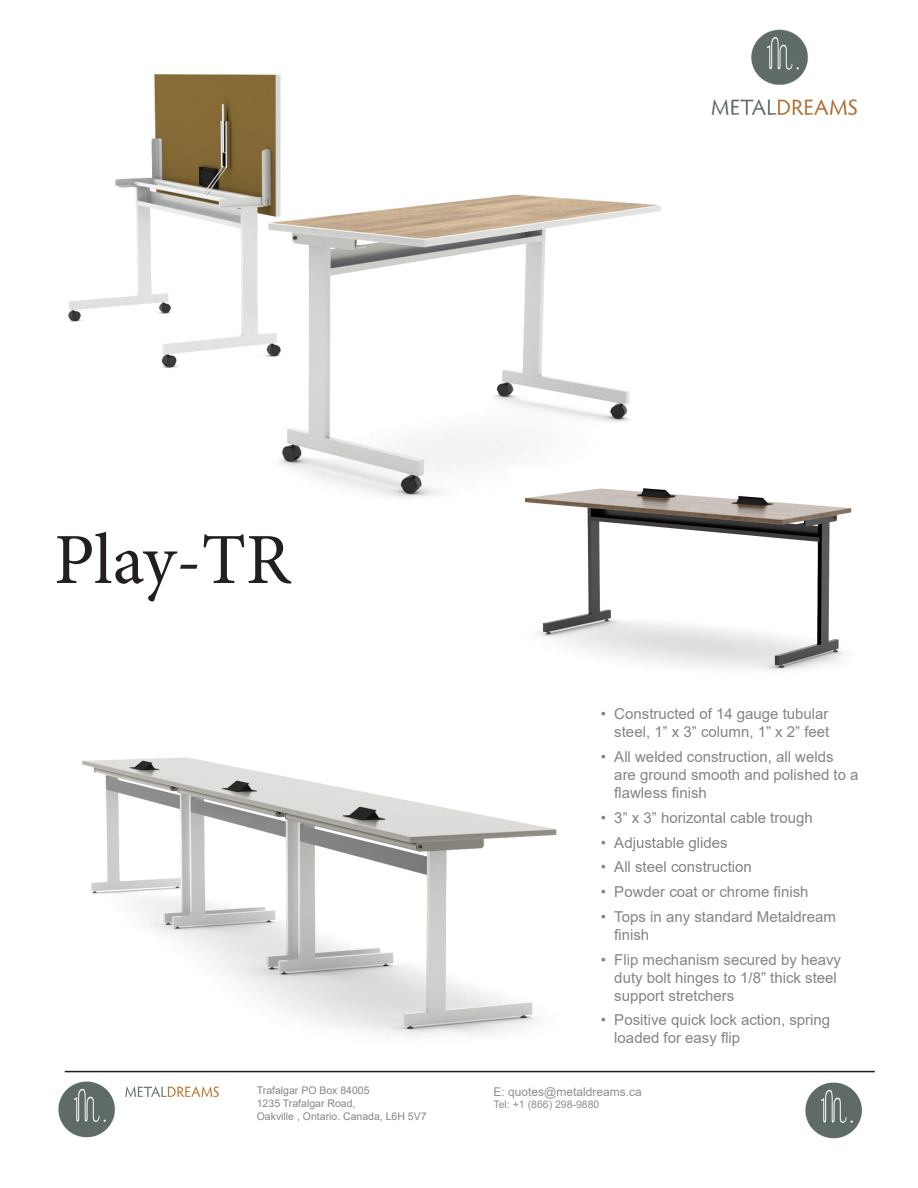
<style>
.page{position:relative;width:918px;height:1188px;background:#fff}
.page>*{position:absolute;margin:0;border:0;box-sizing:border-box;transform-origin:0 0}
.t1{font:72px "Minion Pro";letter-spacing:-.005em;color:#231f20}
.t2{font:15px/18px "Arial";color:#828487}
.t3{font:12px "Arial";color:#8d8f92}
.t4{font:10.5px "Arial";color:#848689}
.t5{font:10.5px "Arial";color:#8d8f92}
</style>
<div class="page">
<img style="left:82px;top:757px;width:475px;height:280px">
<img style="left:68px;top:74px;width:593px;height:424px">
<hr style="left:65px;top:1071px;width:810px;height:1px;background:#231f20">
<img style="left:125px;top:1086px;width:94px;height:12px">
<img style="left:805px;top:1082px;width:57px;height:57px">
<img style="left:58px;top:1081px;width:57px;height:57px">
<img style="left:711px;top:29px;width:146px;height:87px">
<img style="left:510px;top:468px;width:342px;height:203px">
<p class="t1" style="left:54px;top:512px;width:238px">Play-TR</p>
<p class="t4" style="left:257px;top:1084px;width:114px">Trafalgar PO Box 84005</p>
<p class="t4" style="left:257px;top:1096px;width:100px">1235 Trafalgar Road,</p>
<p class="t4" style="left:257px;top:1109px;width:171px">Oakville , Ontario. Canada, L6H 5V7</p>
<p class="t2" style="left:601px;top:705px;width:230px;text-align:right">• Constructed of 14 gauge tubular steel, 1” x 3” column, 1” x 2” feet</p>
<p class="t2" style="left:614px;top:748px;width:246px;text-indent:-14px">• All welded construction, all welds are ground smooth and polished to a flawless finish</p>
<p class="t2" style="left:601px;top:809px;width:213px">• 3” x 3” horizontal cable trough</p>
<p class="t2" style="left:601px;top:833px;width:128px">• Adjustable glides</p>
<p class="t2" style="left:601px;top:858px;width:153px">• All steel construction</p>
<p class="t2" style="left:601px;top:883px;width:209px">• Powder coat or chrome finish</p>
<p class="t2" style="left:614px;top:908px;width:223px;text-indent:-14px">• Tops in any standard Metaldream finish</p>
<p class="t2" style="left:614px;top:950px;width:228px;text-indent:-14px">• Flip mechanism secured by heavy duty bolt hinges to 1/8” thick steel support stretchers</p>
<p class="t2" style="left:614px;top:1011px;width:217px;text-indent:-14px">• Positive quick lock action, spring loaded for easy flip</p>
<p class="t3" style="left:494px;top:1083px;width:150px">E: quotes@metaldreams.ca</p>
<p class="t5" style="left:494px;top:1097px;width:107px">Tel: +1 (866) 298-9880</p>
</div>
